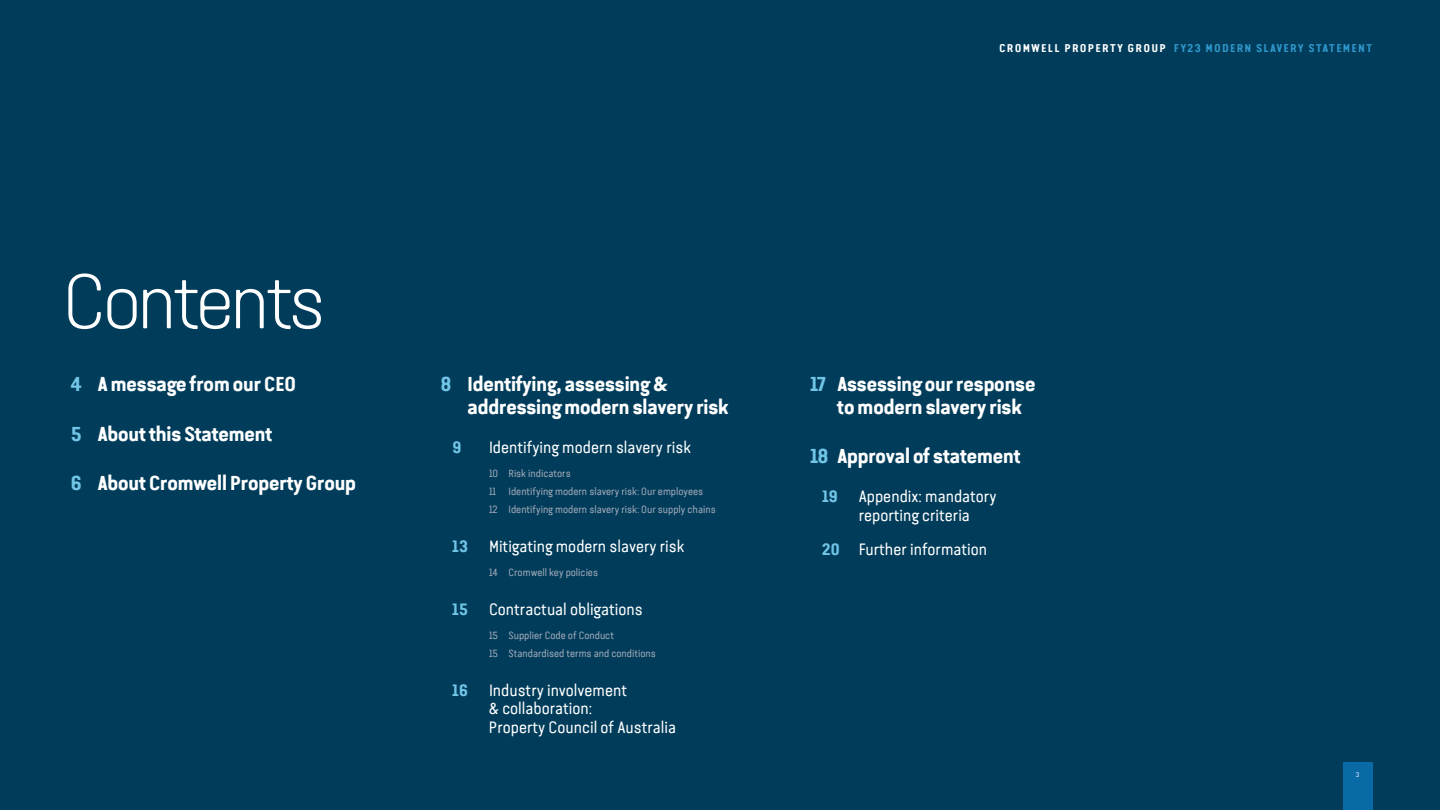
<style>
.page{position:relative;width:1440px;height:810px;background:#013d5b}
.page>*{position:absolute;margin:0;border:0;box-sizing:border-box;transform-origin:0 0}
.t1{font:300 77.25px "Van Condensed Light Pro";letter-spacing:-.04em;color:#fff}
.t2{font:700 20.25px/22.5px "Van Condensed Pro";letter-spacing:-.04em;color:#fff}
.t3{font:16.5px/18.8px "Van Condensed Pro";color:#fff}
.t4{font:700 16.5px "Van Condensed Pro";color:#71c5e7}
.t5{font:700 11.32px "Van Condensed Pro";letter-spacing:.1em;color:#3096cb}
.t6{font:10.5px/18px "Van Condensed Pro";color:#a3a9b9}
.t7{font:6.9px "DINOT";color:#fff}
.s1{color:#fff}
.s2{color:#71c5e7}
.s3{font-weight:700;color:#71c5e7}
</style>
<div class="page">
<div style="left:1343px;top:763px;width:29px;height:47px;background:#0a6aa6"></div>
<p class="t5" style="left:999px;top:40px;width:375px"><span class="s1">CROMWELL PROPERTY GROUP</span> FY23 MODERN SLAVERY STATEMENT</p>
<h1 class="t1" style="left:63px;top:250px;width:263px">Contents</h1>
<p class="t2" style="left:70px;top:371px;width:227px"><span class="s2">4</span> A message from our CEO</p>
<p class="t2" style="left:70px;top:421px;width:204px"><span class="s2">5</span> About this Statement</p>
<p class="t2" style="left:70px;top:470px;width:287px"><span class="s2">6</span> About Cromwell Property Group</p>
<p class="t2" style="left:467px;top:371px;width:263px;text-indent:-27px"><span class="s2">8</span> Identifying, assessing &amp; addressing modern slavery risk</p>
<p class="t4" style="left:452px;top:435px;width:11px">9</p>
<p class="t3" style="left:489px;top:436px;width:203px">Identifying modern slavery risk</p>
<p class="t6" style="left:489px;top:464px;width:228px">10 Risk indicators<br>11 Identifying modern slavery risk: Our employees<br>12 Identifying modern slavery risk: Our supply chains</p>
<p class="t3" style="left:452px;top:535px;width:234px"><span class="s3">13</span> Mitigating modern slavery risk</p>
<p class="t6" style="left:489px;top:563px;width:111px">14 Cromwell key policies</p>
<p class="t3" style="left:452px;top:598px;width:192px"><span class="s3">15</span> Contractual obligations</p>
<p class="t6" style="left:489px;top:626px;width:168px">15 Supplier Code of Conduct<br>15 Standardised terms and conditions</p>
<p class="t3" style="left:489px;top:679px;width:189px;text-indent:-37px"><span class="s3">16</span> Industry involvement<br>&amp; collaboration:<br>Property Council of Australia</p>
<p class="t2" style="left:837px;top:371px;width:200px;text-indent:-27px"><span class="s2">17</span> Assessing our response to modern slavery risk</p>
<p class="t2" style="left:810px;top:443px;width:213px"><span class="s2">18</span> Approval of statement</p>
<p class="t3" style="left:859px;top:486px;width:139px;text-indent:-37px"><span class="s3">19</span> Appendix: mandatory reporting criteria</p>
<p class="t3" style="left:822px;top:538px;width:167px"><span class="s3">20</span> Further information</p>
<p class="t7" style="left:1356px;top:771px;width:5px">3</p>
</div>
